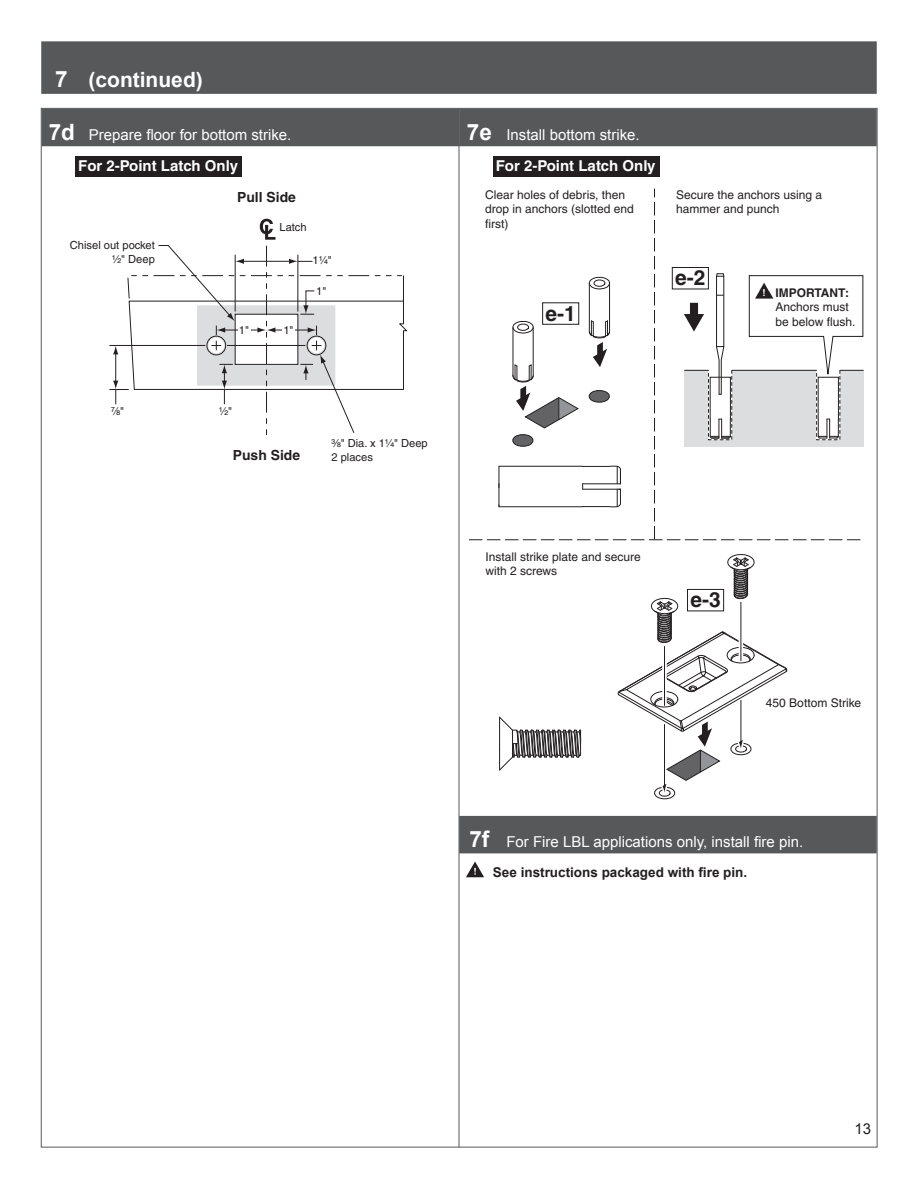
<style>
.page{position:relative;width:918px;height:1188px;background:#fff}
.page>*{position:absolute;margin:0;border:0;box-sizing:border-box;transform-origin:0 0}
.t1{font:700 21px "Arial";color:#fff}
.t2{font:700 21px "Helvetica";color:#231f20}
.t3{font:15px "Arial";color:#fff}
.t4{font:700 15px "Helvetica";color:#fff}
.t5{font:15px "Arial";color:#231f20}
.t6{font:700 13.95px "Helvetica";color:#231f20}
.t7{font:700 13.5px "Arial";color:#231f20}
.t8{font:12px/14.4px "Helvetica";color:#231f20}
.t9{font:700 12px "Helvetica";color:#231f20}
.t10{font:11.1px/13.4px "Helvetica";color:#231f20}
.t11{font:11.1px "Helvetica Fraction";color:#231f20}
.t12{font:700 9.6px "Helvetica";color:#fff}
.s1{font-size:22.5px}
.s2{font-weight:700;font-size:22.5px}
.s3{font-family:"Helvetica Fraction"}
.s4{font-family:"Helvetica"}
</style>
<div class="page">
<hr style="left:459px;top:108px;width:1px;height:1040px;background:#57585a">
<div style="left:41px;top:41px;width:836px;height:53px;background:#57585a"></div>
<div style="left:42px;top:109px;width:417px;height:37px;background:#57585a"></div>
<div style="left:75px;top:156px;width:167px;height:21px;background:#231f20"></div>
<svg style="left:109px;top:219px;width:298px;height:216px"></svg>
<div style="left:238px;top:324px;width:12px;height:14px;background:#fff"></div>
<div style="left:282px;top:324px;width:13px;height:14px;background:#fff"></div>
<div style="left:459px;top:109px;width:418px;height:37px;background:#57585a"></div>
<div style="left:459px;top:816px;width:418px;height:37px;background:#57585a"></div>
<div style="left:493px;top:156px;width:166px;height:21px;background:#231f20"></div>
<svg style="left:499px;top:717px;width:82px;height:54px"></svg>
<svg style="left:618px;top:554px;width:169px;height:246px"></svg>
<svg style="left:469px;top:189px;width:395px;height:351px"></svg>
<div style="left:662px;top:646px;width:5px;height:60px;background:#fff"></div>
<svg style="left:739px;top:602px;width:4px;height:59px"></svg>
<hr style="left:664px;top:646px;width:1px;height:60px;background:#231f20">
<hr style="left:741px;top:602px;width:1px;height:59px;background:#231f20">
<div style="left:672px;top:268px;width:36px;height:21px;background:#fff"></div>
<div style="left:672px;top:267px;width:37px;height:22px;border:1px solid #231f20"></div>
<div style="left:543px;top:303px;width:36px;height:21px;background:#fff"></div>
<div style="left:542px;top:303px;width:37px;height:21px;border:1px solid #231f20"></div>
<div style="left:688px;top:589px;width:36px;height:22px;background:#fff"></div>
<div style="left:687px;top:589px;width:37px;height:22px;border:1px solid #231f20"></div>
<svg style="left:466px;top:862px;width:18px;height:15px"></svg>
<h1 class="t1" style="left:55px;top:66px;width:149px"><span class="s1">7</span> (continued)</h1>
<p class="t3" style="left:49px;top:124px;width:244px"><span class="s2">7d</span> Prepare floor for bottom strike.</p>
<p class="t4" style="left:78px;top:157px;width:161px">For 2-Point Latch Only</p>
<p class="t6" style="left:237px;top:188px;width:60px">Pull Side</p>
<p class="t10" style="left:70px;top:239px;width:86px;text-align:right">Chisel out pocket<br><span class="s3">¹⁄₂</span>" Deep</p>
<p class="t10" style="left:280px;top:220px;width:29px">Latch</p>
<p class="t10" style="left:239px;top:324px;width:12px">1"</p>
<p class="t10" style="left:283px;top:324px;width:12px">1"</p>
<p class="t11" style="left:312px;top:256px;width:21px"><span class="s4">1</span>¹⁄₄<span class="s4">"</span></p>
<p class="t10" style="left:316px;top:284px;width:12px">1"</p>
<p class="t11" style="left:111px;top:406px;width:15px">⁷⁄₈<span class="s4">"</span></p>
<p class="t11" style="left:219px;top:406px;width:15px">¹⁄₂<span class="s4">"</span></p>
<p class="t6" style="left:233px;top:447px;width:69px">Push Side</p>
<p class="t10" style="left:331px;top:437px;width:98px"><span class="s3">³⁄₈</span>" Dia. x 1<span class="s3">¹⁄₄</span>" Deep<br>2 places</p>
<p class="t3" style="left:467px;top:124px;width:174px"><span class="s2">7e</span> Install bottom strike.</p>
<p class="t4" style="left:496px;top:157px;width:161px">For 2-Point Latch Only</p>
<p class="t8" style="left:485px;top:188px;width:150px">Clear holes of debris, then drop in anchors (slotted end first)</p>
<p class="t8" style="left:676px;top:188px;width:148px">Secure the anchors using a hammer and punch</p>
<h1 class="t2" style="left:546px;top:301px;width:32px">e-1</h1>
<h1 class="t2" style="left:675px;top:265px;width:32px">e-2</h1>
<p class="t12" style="left:763px;top:287px;width:5px">!</p>
<p class="t9" style="left:776px;top:285px;width:75px">IMPORTANT:</p>
<p class="t8" style="left:776px;top:300px;width:81px">Anchors must be below flush.</p>
<p class="t8" style="left:485px;top:549px;width:157px">Install strike plate and secure with 2 screws</p>
<h1 class="t2" style="left:690px;top:587px;width:32px">e-3</h1>
<p class="t8" style="left:766px;top:695px;width:97px">450 Bottom Strike</p>
<p class="t3" style="left:469px;top:832px;width:335px"><span class="s2">7f</span> For Fire LBL applications only, install fire pin.</p>
<p class="t7" style="left:493px;top:864px;width:256px">See instructions packaged with fire pin.</p>
<p class="t5" style="left:855px;top:1119px;width:18px">13</p>
</div>
